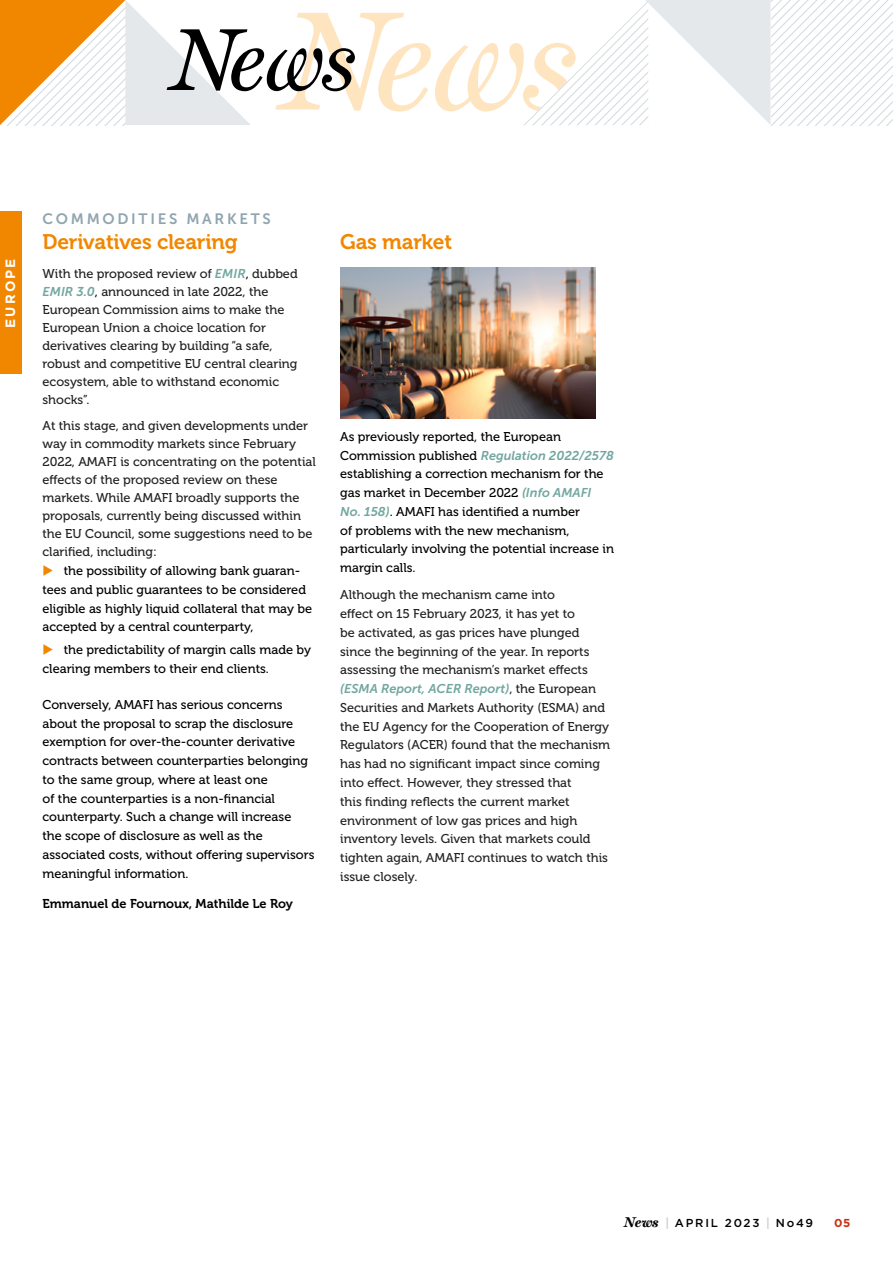
<style>
.page{position:relative;width:893px;height:1263px;background:#fff}
.page>*{position:absolute;margin:0;border:0;box-sizing:border-box;transform-origin:0 0}
.t1{font:21px "Museo For Dell 700";letter-spacing:-.01em;color:#f18700}
.t2{font:15px "Museo Sans For Dell 700";letter-spacing:.18em;color:#91a5b0}
.t3{font:700 13.5px "Gotham";letter-spacing:.16em;color:#fff}
.t4{font:12.75px/18px "Museo For Dell 500";color:#222}
.t5{font:12.75px/18.8px "Museo For Dell 500";color:#000}
.t6{font:italic 12.75px "Museo Sans 700";color:#72a7a0}
.t7{font:12.75px "Museo For Dell 700";color:#000}
.t8{font:500 11.55px "Gotham";letter-spacing:.15em;color:#000}
.t9{font:700 11.55px "Gotham";color:#c63214}
.s1{font-family:"Museo Sans 700";font-style:italic;color:#72a7a0}
.s2{color:#000}
.s3{font-family:"Museo For Dell 500";font-style:normal;color:#222}
.s4{font-family:"Miller Text";font-weight:700;font-style:italic;font-size:14.25px}
.s5{font-family:"Museo For Dell 700";font-weight:400;font-size:12px;color:#d0d0d0}
</style>
<div class="page">
<svg style="left:0;top:0;width:893px;height:125px"></svg>
<div style="left:0;top:213px;width:21px;height:161px;background:#f18700"></div>
<img style="left:340px;top:268px;width:255px;height:150px">
<p class="t3" style="left:1px;top:327px;width:71px;rotate:-90deg">EUROPE</p>
<p class="t2" style="left:43px;top:210px;width:230px">COMMODITIES MARKETS</p>
<h1 class="t1" style="left:43px;top:230px;width:197px">Derivatives clearing</h1>
<p class="t4" style="left:43px;top:265px;width:257px">With the proposed review of <span class="s1">EMIR</span><span class="s2">,</span> dubbed <span class="s1">EMIR 3.0</span><span class="s2">,</span> announced in late 2022, the European Commission aims to make the European Union a choice location for derivatives clearing by building “a safe, robust and competitive EU central clearing ecosystem, able to withstand economic shocks”.</p>
<p class="t4" style="left:43px;top:417px;width:275px">At this stage, and given developments under way in commodity markets since February 2022, AMAFI is concentrating on the potential effects of the proposed review on these markets. While AMAFI broadly supports the proposals, currently being discussed within the EU Council, some suggestions need to be clarified, including:</p>
<p class="t5" style="left:43px;top:561px;width:271px;text-indent:21px">the possibility of allowing bank guaran&shy;tees and public guarantees to be considered eligible as highly liquid collateral that may be accepted by a central counterparty,</p>
<p class="t5" style="left:43px;top:641px;width:270px;text-indent:21px">the predictability of margin calls made by clearing members to their end clients.</p>
<p class="t5" style="left:43px;top:695px;width:273px">Conversely, AMAFI has serious concerns about the proposal to scrap the disclosure exemption for over-the-counter derivative contracts between counterparties belonging to the same group, where at least one<br>of the counterparties is a non-financial counterparty. Such a change will increase<br>the scope of disclosure as well as the associated costs, without offering supervisors meaningful information.</p>
<p class="t7" style="left:43px;top:896px;width:252px">Emmanuel de Fournoux, Mathilde Le Roy</p>
<h1 class="t1" style="left:340px;top:230px;width:113px">Gas market</h1>
<p class="t5" style="left:340px;top:427px;width:275px">As previously reported, the European Commission published <span class="s1">Regulation 2022/2578 </span>establishing a correction mechanism for the gas market in December 2022 <span class="s1">(Info AMAFI No. 158)</span>. AMAFI has identified a number<br>of problems with the new mechanism, particularly involving the potential increase in margin calls.</p>
<p class="t4" style="left:340px;top:586px;width:251px;line-height:18.8px">Although the mechanism came into effect on 15 February 2023, it has yet to be activated, as gas prices have plunged since the beginning of the year. In reports assessing the mechanism’s market effects</p>
<p class="t6" style="left:340px;top:682px;width:257px">(ESMA Report, ACER Report)<span class="s3">, the European</span></p>
<p class="t4" style="left:340px;top:698px;width:271px;line-height:18.8px">Securities and Markets Authority (ESMA) and the EU Agency for the Cooperation of Energy Regulators (ACER) found that the mechanism has had no significant impact since coming into effect. However, they stressed that<br>this finding reflects the current market environment of low gas prices and high inventory levels. Given that markets could tighten again, AMAFI continues to watch this issue closely.</p>
<p class="t8" style="left:624px;top:1216px;width:190px"><span class="s4">News</span> <span class="s5">|</span> APRIL 2023 <span class="s5">|</span> No49</p>
<p class="t9" style="left:834px;top:1216px;width:18px">05</p>
</div>
